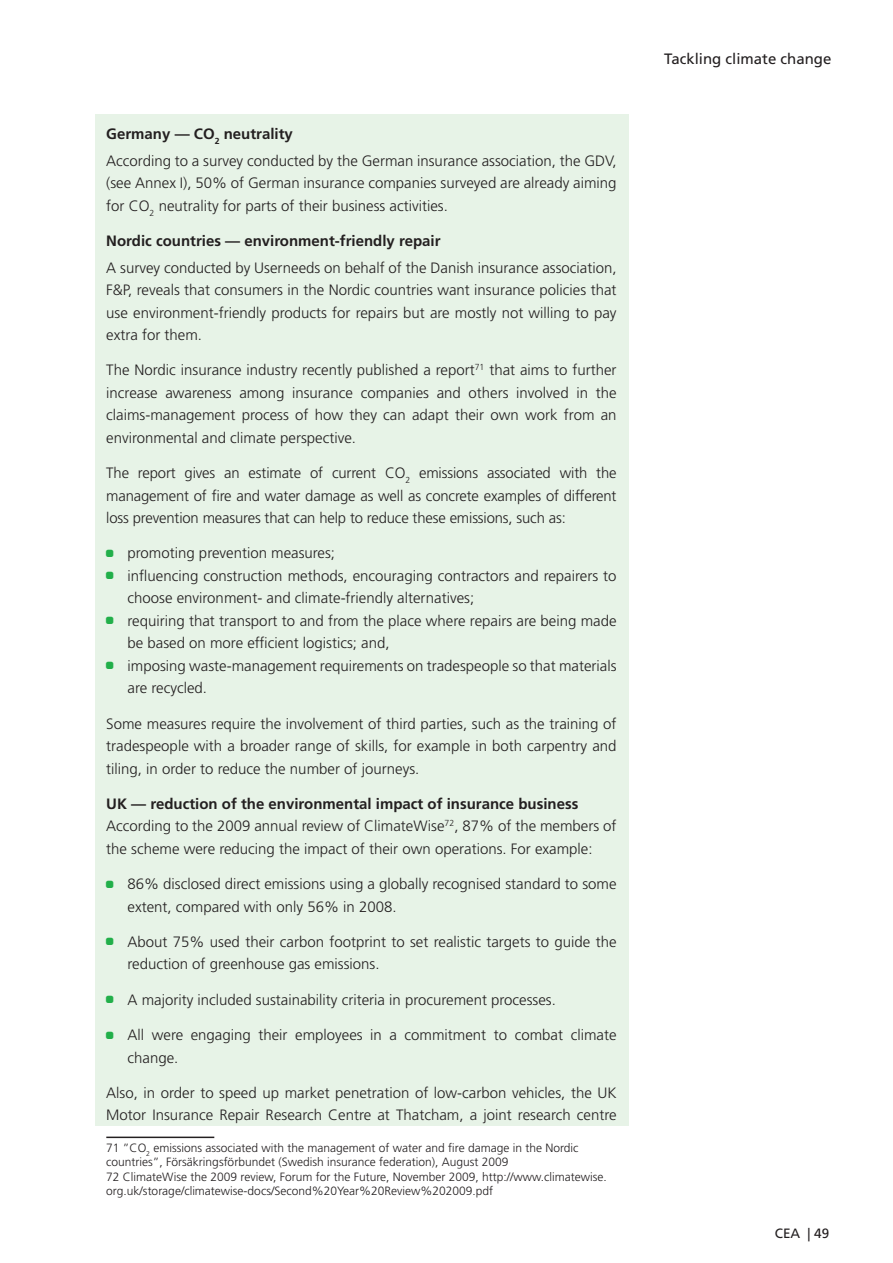
<style>
.page{position:relative;width:893px;height:1263px;background:#fff}
.page>*{position:absolute;margin:0;border:0;box-sizing:border-box;transform-origin:0 0}
.t1{font:300 15px/22.5px "Frutiger LT Std";color:#231f20}
.t2{font:700 15px "Frutiger LT Std";color:#231f20}
.t3{font:15px "Frutiger LT Std";color:#231f20}
.t4{font:13.5px "Frutiger LT Std";color:#231f20}
.t5{font:300 12px/14.4px "Frutiger LT Std";color:#231f20}
.s1{font-weight:700}
.s2{color:#22af4a}
</style>
<div class="page">
<div style="left:96px;top:115px;width:533px;height:1011px;background:#e7f3e7"></div>
<hr style="left:106px;top:1136px;width:108px;height:2px;background:#231f20">
<p class="t1" style="left:106px;top:121px;width:512px;line-height:26.7px"><span class="s1">Germany — CO</span><sub>2</sub> <span class="s1">neutrality<br></span>According to a survey conducted by the German insurance association, the GDV,</p>
<p class="t1" style="left:106px;top:172px;width:512px">(see Annex I), 50% of German insurance companies surveyed are already aiming for CO<sub>2</sub> neutrality for parts of their business activities.</p>
<p class="t2" style="left:106px;top:232px;width:336px">Nordic countries — environment-friendly repair</p>
<p class="t1" style="left:106px;top:256px;width:512px;text-align:justify">A survey conducted by Userneeds on behalf of the Danish insurance association, F&amp;P, reveals that consumers in the Nordic countries want insurance policies that use environment-friendly products for repairs but are mostly not willing to pay extra for them.</p>
<p class="t1" style="left:106px;top:359px;width:512px;text-align:justify">The Nordic insurance industry recently published a report<sup>71</sup> that aims to further increase awareness among insurance companies and others involved in the claims-management process of how they can adapt their own work from an environmental and climate perspective.</p>
<p class="t1" style="left:106px;top:462px;width:512px;text-align:justify">The report gives an estimate of current CO<sub>2</sub> emissions associated with the management of fire and water damage as well as concrete examples of different loss prevention measures that can help to reduce these emissions, such as:</p>
<p class="t1" style="left:106px;top:542px;width:230px"><span class="s2">•</span> promoting prevention measures;</p>
<p class="t1" style="left:128px;top:565px;width:490px;text-indent:-21px"><span class="s2">•</span> influencing construction methods, encouraging contractors and repairers to choose environment- and climate-friendly alternatives;</p>
<p class="t1" style="left:128px;top:610px;width:491px;text-indent:-21px"><span class="s2">•</span> requiring that transport to and from the place where repairs are being made be based on more efficient logistics; and,</p>
<p class="t1" style="left:128px;top:655px;width:490px;text-indent:-21px"><span class="s2">•</span> imposing waste-management requirements on tradespeople so that materials are recycled.</p>
<p class="t1" style="left:106px;top:712px;width:512px;text-align:justify">Some measures require the involvement of third parties, such as the training of tradespeople with a broader range of skills, for example in both carpentry and tiling, in order to reduce the number of journeys.</p>
<p class="t1" style="left:106px;top:793px;width:512px"><span class="s1">UK — reduction of the environmental impact of insurance business<br></span>According to the 2009 annual review of ClimateWise<sup>72</sup>, 87% of the members of the scheme were reducing the impact of their own operations. For example:</p>
<p class="t1" style="left:128px;top:873px;width:490px;text-indent:-21px"><span class="s2">•</span> 86% disclosed direct emissions using a globally recognised standard to some extent, compared with only 56% in 2008.</p>
<p class="t1" style="left:128px;top:931px;width:491px;text-indent:-21px"><span class="s2">•</span> About 75% used their carbon footprint to set realistic targets to guide the reduction of greenhouse gas emissions.</p>
<p class="t1" style="left:106px;top:988px;width:451px"><span class="s2">•</span> A majority included sustainability criteria in procurement processes.</p>
<p class="t1" style="left:128px;top:1024px;width:490px;text-indent:-21px"><span class="s2">•</span> All were engaging their employees in a commitment to combat climate change.</p>
<p class="t1" style="left:106px;top:1081px;width:512px">Also, in order to speed up market penetration of low-carbon vehicles, the UK<br>Motor Insurance Repair Research Centre at Thatcham, a joint research centre</p>
<p class="t5" style="left:106px;top:1140px;width:502px">71 ”CO<sub>2</sub> emissions associated with the management of water and fire damage in the Nordic countries”, Försäkringsförbundet (Swedish insurance federation), August 2009<br>72 ClimateWise the 2009 review, Forum for the Future, November 2009, http://www.climatewise. org.uk/storage/climatewise-docs/Second%20Year%20Review%202009.pdf</p>
<p class="t3" style="left:664px;top:50px;width:169px">Tackling climate change</p>
<p class="t4" style="left:775px;top:1226px;width:56px">CEA | 49</p>
</div>
